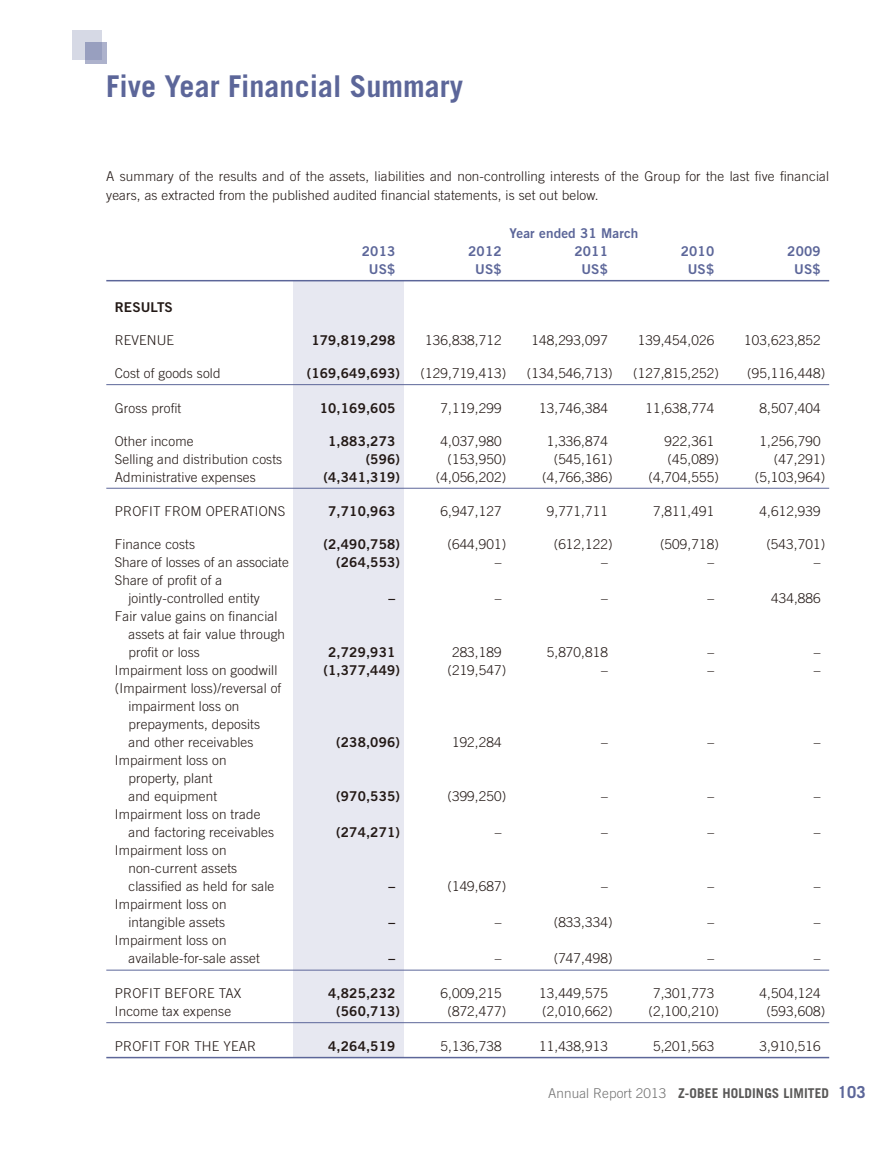
<style>
.page{position:relative;width:893px;height:1149px;background:#fff}
.page>*{position:absolute;margin:0;border:0;box-sizing:border-box;transform-origin:0 0}
.t1{font:700 30px "Trade Gothic LT Std";color:#5c6699}
.t2{font:300 13.5px/18px "Trade Gothic LT Std";letter-spacing:.01em;color:#231916}
.t3{font:13.5px "Trade Gothic LT Std Bd 2";letter-spacing:.01em;color:#231916}
.t4{font:13.5px "Trade Gothic LT Std Bd 2";letter-spacing:.01em;color:#5c6699}
.t5{font:700 13.5px "Trade Gothic LT Std";letter-spacing:.01em;color:#595857}
.s1{font-weight:300;color:#727272}
.s2{font-size:16.5px;color:#5c6699}
</style>
<div class="page">
<div style="left:85px;top:43px;width:21px;height:21px;background:#adb2cc"></div>
<svg style="left:72px;top:30px;width:30px;height:30px"></svg>
<div style="left:293px;top:280px;width:111px;height:777px;background:#e7e8f1"></div>
<hr style="left:106px;top:280px;width:723px;height:1px;background:#5c6699">
<hr style="left:106px;top:384px;width:723px;height:1px;background:#5c6699">
<hr style="left:106px;top:487px;width:723px;height:1px;background:#5c6699">
<hr style="left:106px;top:969px;width:723px;height:1px;background:#5c6699">
<hr style="left:106px;top:1021px;width:723px;height:1px;background:#5c6699">
<hr style="left:106px;top:1056px;width:723px;height:1px;background:#5c6699">
<h1 class="t1" style="left:106px;top:68px;width:358px">Five Year Financial Summary</h1>
<p class="t2" style="left:106px;top:167px;width:724px;line-height:18.8px">A summary of the results and of the assets, liabilities and non-controlling interests of the Group for the last five financial years, as extracted from the published audited financial statements, is set out below.</p>
<p class="t4" style="left:510px;top:224px;width:130px">Year ended 31 March</p>
<p class="t4" style="left:362px;top:242px;width:35px">2013</p>
<p class="t4" style="left:468px;top:242px;width:35px">2012</p>
<p class="t4" style="left:574px;top:242px;width:35px">2011</p>
<p class="t4" style="left:681px;top:242px;width:35px">2010</p>
<p class="t4" style="left:787px;top:242px;width:35px">2009</p>
<p class="t4" style="left:369px;top:260px;width:28px">US$</p>
<p class="t4" style="left:475px;top:260px;width:28px">US$</p>
<p class="t4" style="left:581px;top:260px;width:28px">US$</p>
<p class="t4" style="left:688px;top:260px;width:28px">US$</p>
<p class="t4" style="left:794px;top:260px;width:28px">US$</p>
<p class="t3" style="left:115px;top:299px;width:60px">RESULTS</p>
<p class="t2" style="left:115px;top:331px;width:61px">REVENUE</p>
<p class="t3" style="left:311px;top:332px;width:85px">179,819,298</p>
<p class="t2" style="left:425px;top:331px;width:78px">136,838,712</p>
<p class="t2" style="left:531px;top:331px;width:78px">148,293,097</p>
<p class="t2" style="left:638px;top:331px;width:78px">139,454,026</p>
<p class="t2" style="left:744px;top:331px;width:78px">103,623,852</p>
<p class="t2" style="left:115px;top:364px;width:107px">Cost of goods sold</p>
<p class="t3" style="left:307px;top:365px;width:95px">(169,649,693)</p>
<p class="t2" style="left:421px;top:364px;width:87px">(129,719,413)</p>
<p class="t2" style="left:527px;top:364px;width:87px">(134,546,713)</p>
<p class="t2" style="left:633px;top:364px;width:87px">(127,815,252)</p>
<p class="t2" style="left:747px;top:364px;width:80px">(95,116,448)</p>
<p class="t2" style="left:115px;top:398px;width:68px">Gross profit</p>
<p class="t3" style="left:320px;top:399px;width:77px">10,169,605</p>
<p class="t2" style="left:440px;top:398px;width:63px">7,119,299</p>
<p class="t2" style="left:539px;top:398px;width:70px">13,746,384</p>
<p class="t2" style="left:645px;top:398px;width:70px">11,638,774</p>
<p class="t2" style="left:759px;top:398px;width:63px">8,507,404</p>
<p class="t2" style="left:115px;top:431px;width:80px">Other income</p>
<p class="t3" style="left:328px;top:432px;width:69px">1,883,273</p>
<p class="t2" style="left:440px;top:431px;width:63px">4,037,980</p>
<p class="t2" style="left:547px;top:431px;width:63px">1,336,874</p>
<p class="t2" style="left:665px;top:431px;width:51px">922,361</p>
<p class="t2" style="left:759px;top:431px;width:63px">1,256,790</p>
<p class="t2" style="left:115px;top:449px;width:169px">Selling and distribution costs</p>
<p class="t3" style="left:366px;top:450px;width:36px">(596)</p>
<p class="t2" style="left:447px;top:449px;width:60px">(153,950)</p>
<p class="t2" style="left:554px;top:449px;width:60px">(545,161)</p>
<p class="t2" style="left:668px;top:449px;width:53px">(45,089)</p>
<p class="t2" style="left:774px;top:449px;width:53px">(47,291)</p>
<p class="t2" style="left:115px;top:467px;width:142px">Administrative expenses</p>
<p class="t3" style="left:324px;top:468px;width:78px">(4,341,319)</p>
<p class="t2" style="left:436px;top:467px;width:72px">(4,056,202)</p>
<p class="t2" style="left:542px;top:467px;width:72px">(4,766,386)</p>
<p class="t2" style="left:648px;top:467px;width:72px">(4,704,555)</p>
<p class="t2" style="left:755px;top:467px;width:72px">(5,103,964)</p>
<p class="t2" style="left:115px;top:502px;width:172px">PROFIT FROM OPERATIONS</p>
<p class="t3" style="left:328px;top:503px;width:69px">7,710,963</p>
<p class="t2" style="left:440px;top:502px;width:63px">6,947,127</p>
<p class="t2" style="left:547px;top:502px;width:63px">9,771,711</p>
<p class="t2" style="left:653px;top:502px;width:63px">7,811,491</p>
<p class="t2" style="left:759px;top:502px;width:63px">4,612,939</p>
<p class="t2" style="left:115px;top:535px;width:82px">Finance costs</p>
<p class="t3" style="left:324px;top:536px;width:78px">(2,490,758)</p>
<p class="t2" style="left:447px;top:535px;width:60px">(644,901)</p>
<p class="t2" style="left:554px;top:535px;width:60px">(612,122)</p>
<p class="t2" style="left:660px;top:535px;width:60px">(509,718)</p>
<p class="t2" style="left:766px;top:535px;width:60px">(543,701)</p>
<p class="t2" style="left:115px;top:553px;width:176px">Share of losses of an associate</p>
<p class="t3" style="left:336px;top:554px;width:65px">(264,553)</p>
<p class="t2" style="left:495px;top:553px;width:8px">–</p>
<p class="t2" style="left:601px;top:553px;width:8px">–</p>
<p class="t2" style="left:707px;top:553px;width:8px">–</p>
<p class="t2" style="left:814px;top:553px;width:8px">–</p>
<p class="t2" style="left:128px;top:571px;width:133px;text-indent:-14px">Share of profit of a jointly-controlled entity</p>
<p class="t3" style="left:389px;top:590px;width:8px">–</p>
<p class="t2" style="left:495px;top:589px;width:8px">–</p>
<p class="t2" style="left:601px;top:589px;width:8px">–</p>
<p class="t2" style="left:707px;top:589px;width:8px">–</p>
<p class="t2" style="left:771px;top:589px;width:51px">434,886</p>
<p class="t2" style="left:128px;top:607px;width:158px;text-indent:-14px">Fair value gains on financial assets at fair value through profit or loss</p>
<p class="t3" style="left:328px;top:644px;width:69px">2,729,931</p>
<p class="t2" style="left:452px;top:643px;width:51px">283,189</p>
<p class="t2" style="left:547px;top:643px;width:63px">5,870,818</p>
<p class="t2" style="left:707px;top:643px;width:8px">–</p>
<p class="t2" style="left:814px;top:643px;width:8px">–</p>
<p class="t2" style="left:115px;top:661px;width:164px">Impairment loss on goodwill</p>
<p class="t3" style="left:324px;top:662px;width:78px">(1,377,449)</p>
<p class="t2" style="left:447px;top:661px;width:60px">(219,547)</p>
<p class="t2" style="left:601px;top:661px;width:8px">–</p>
<p class="t2" style="left:707px;top:661px;width:8px">–</p>
<p class="t2" style="left:814px;top:661px;width:8px">–</p>
<p class="t2" style="left:128px;top:679px;width:154px;text-indent:-14px">(Impairment loss)/reversal of impairment loss on prepayments, deposits and other receivables</p>
<p class="t3" style="left:336px;top:734px;width:65px">(238,096)</p>
<p class="t2" style="left:452px;top:733px;width:51px">192,284</p>
<p class="t2" style="left:601px;top:733px;width:8px">–</p>
<p class="t2" style="left:707px;top:733px;width:8px">–</p>
<p class="t2" style="left:814px;top:733px;width:8px">–</p>
<p class="t2" style="left:115px;top:751px;width:113px;text-align:center">Impairment loss on property, plant<br>and equipment</p>
<p class="t2" style="left:128px;top:805px;width:147px;text-indent:-14px">Impairment loss on trade and factoring receivables</p>
<p class="t2" style="left:128px;top:841px;width:147px;text-indent:-14px">Impairment loss on non-current assets classified as held for sale</p>
<p class="t2" style="left:115px;top:895px;width:113px;text-align:right">Impairment loss on intangible assets</p>
<p class="t2" style="left:128px;top:931px;width:133px;text-indent:-14px">Impairment loss on available-for-sale asset</p>
<p class="t3" style="left:336px;top:788px;width:65px">(970,535)</p>
<p class="t2" style="left:447px;top:787px;width:60px">(399,250)</p>
<p class="t2" style="left:601px;top:787px;width:8px">–</p>
<p class="t2" style="left:707px;top:787px;width:8px">–</p>
<p class="t2" style="left:814px;top:787px;width:8px">–</p>
<p class="t3" style="left:336px;top:823px;width:65px">(274,271)</p>
<p class="t2" style="left:495px;top:823px;width:8px">–</p>
<p class="t2" style="left:601px;top:823px;width:8px">–</p>
<p class="t2" style="left:707px;top:823px;width:8px">–</p>
<p class="t2" style="left:814px;top:823px;width:8px">–</p>
<p class="t3" style="left:389px;top:877px;width:8px">–</p>
<p class="t2" style="left:447px;top:877px;width:60px">(149,687)</p>
<p class="t2" style="left:601px;top:877px;width:8px">–</p>
<p class="t2" style="left:707px;top:877px;width:8px">–</p>
<p class="t2" style="left:814px;top:877px;width:8px">–</p>
<p class="t3" style="left:389px;top:913px;width:8px">–</p>
<p class="t2" style="left:495px;top:913px;width:8px">–</p>
<p class="t2" style="left:554px;top:913px;width:60px">(833,334)</p>
<p class="t2" style="left:707px;top:913px;width:8px">–</p>
<p class="t2" style="left:814px;top:913px;width:8px">–</p>
<p class="t3" style="left:389px;top:949px;width:8px">–</p>
<p class="t2" style="left:495px;top:949px;width:8px">–</p>
<p class="t2" style="left:554px;top:949px;width:60px">(747,498)</p>
<p class="t2" style="left:707px;top:949px;width:8px">–</p>
<p class="t2" style="left:814px;top:949px;width:8px">–</p>
<p class="t2" style="left:115px;top:983px;width:128px">PROFIT BEFORE TAX</p>
<p class="t3" style="left:328px;top:984px;width:69px">4,825,232</p>
<p class="t2" style="left:440px;top:983px;width:63px">6,009,215</p>
<p class="t2" style="left:539px;top:983px;width:70px">13,449,575</p>
<p class="t2" style="left:653px;top:983px;width:63px">7,301,773</p>
<p class="t2" style="left:759px;top:983px;width:63px">4,504,124</p>
<p class="t2" style="left:115px;top:1001px;width:118px">Income tax expense</p>
<p class="t3" style="left:336px;top:1002px;width:65px">(560,713)</p>
<p class="t2" style="left:447px;top:1001px;width:60px">(872,477)</p>
<p class="t2" style="left:542px;top:1001px;width:72px">(2,010,662)</p>
<p class="t2" style="left:648px;top:1001px;width:72px">(2,100,210)</p>
<p class="t2" style="left:766px;top:1001px;width:60px">(593,608)</p>
<p class="t2" style="left:115px;top:1036px;width:143px">PROFIT FOR THE YEAR</p>
<p class="t3" style="left:328px;top:1036px;width:69px">4,264,519</p>
<p class="t2" style="left:440px;top:1036px;width:63px">5,136,738</p>
<p class="t2" style="left:539px;top:1036px;width:70px">11,438,913</p>
<p class="t2" style="left:653px;top:1036px;width:63px">5,201,563</p>
<p class="t2" style="left:759px;top:1036px;width:63px">3,910,516</p>
<p class="t5" style="left:548px;top:1084px;width:319px"><span class="s1">Annual Report 2013</span> Z-OBEE HOLDINGS LIMITED <span class="s2">103</span></p>
</div>
